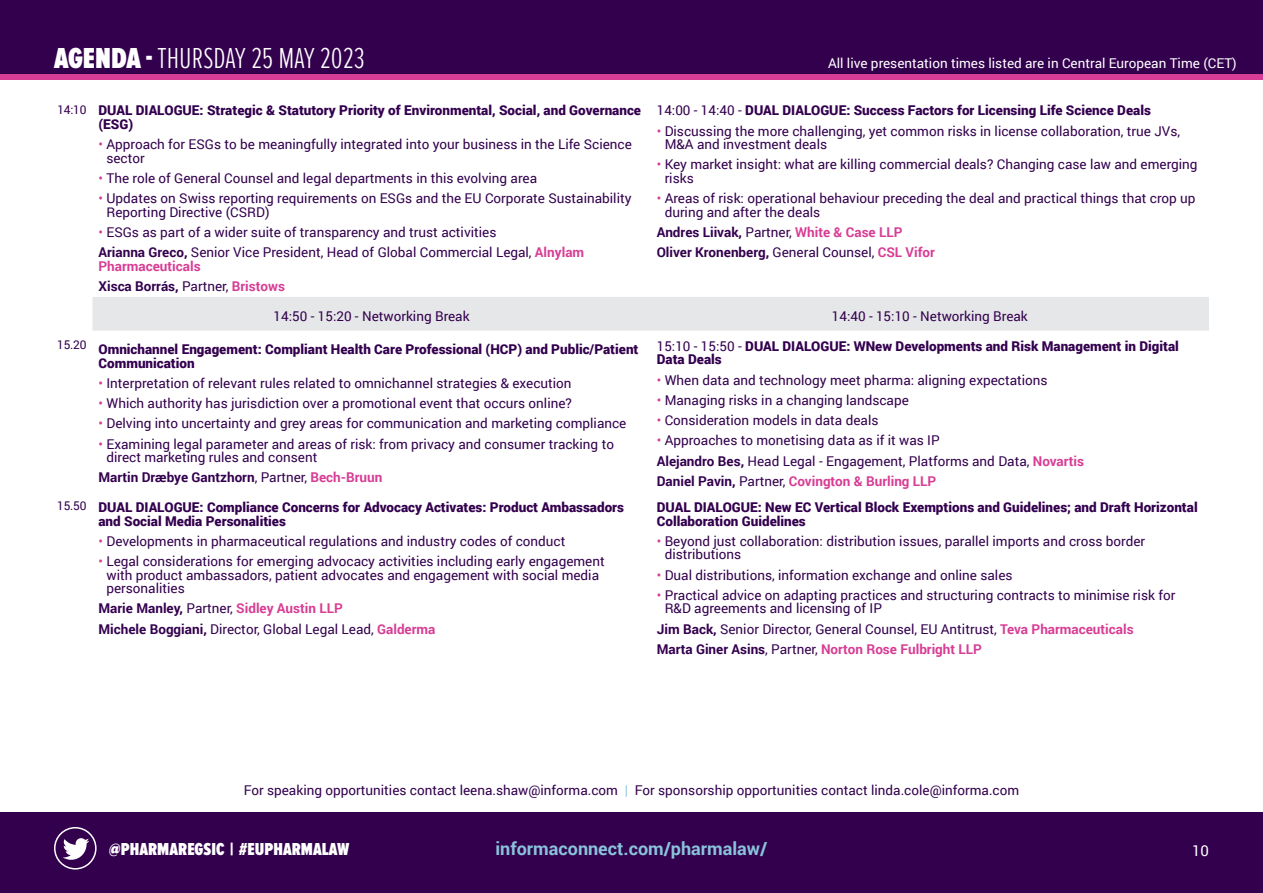
<style>
.page{position:relative;width:1263px;height:893px;background:#fff}
.page>*{position:absolute;margin:0;border:0;box-sizing:border-box;transform-origin:0 0}
.t1{font:300 30px "Proxima Nova A Ex Cn";color:#fff}
.t2{font:700 18px "Roboto";color:#89c3d9}
.t3{font:900 18px "Proxima Nova A Ex Cn";color:#fff}
.t4{font:300 17.55px "Proxima Nova A Ex Cn";color:#fff}
.t5{font:15px "Roboto";color:#fff}
.t6{font:13.5px/13.5px "Roboto";color:#33004e}
.t7{font:900 13.5px/13.5px "Roboto";color:#33004e}
.t8{font:13.5px "Roboto";color:#fff}
.t9{font:700 13.5px/20.2px "Roboto";color:#33004e}
.t10{font:700 13.5px/20.2px "Roboto";color:#d73d94}
.s1{font-weight:900}
.s2{font-weight:400;font-size:12px}
.s3{color:#d73d94}
.s4{font-weight:700}
.s5{font-weight:700;color:#d73d94}
.s6{color:#33004e}
.s7{font-weight:400;color:#33004e}
.s8{font-weight:400}
.s9{color:#89c3d9}
</style>
<div class="page">
<div style="left:0;top:813px;width:1263px;height:80px;background:#33004e"></div>
<svg style="left:63px;top:838px;width:26px;height:22px"></svg>
<div style="left:54px;top:827px;width:43px;height:42px;border:1px solid #fff;border-radius:50%"></div>
<div style="left:0;top:0;width:1263px;height:75px;background:#33004e"></div>
<div style="left:0;top:75px;width:1263px;height:5px;background:#d73d94"></div>
<div style="left:92px;top:297px;width:1117px;height:34px;background:#e6e7e8"></div>
<p class="t4" style="left:256px;top:43px;width:14px">TH</p>
<h1 class="t1" style="left:54px;top:42px;width:221px"><span class="s1">AGENDA -</span> THURSDAY 25</h1>
<h1 class="t1" style="left:354px;top:42px;width:13px">3</h1>
<p class="t8" style="left:828px;top:54px;width:410px">All live presentation times listed are in Central European Time (CET)</p>
<p class="t7" style="left:98px;top:103px;width:544px;text-indent:-41px"><span class="s2">14:10</span> DUAL DIALOGUE: Strategic &amp; Statutory Priority of Environmental, Social, and Governance (ESG)</p>
<p class="t6" style="left:106px;top:137px;width:527px;text-indent:-8px"><span class="s3">•</span> Approach for ESGs to be meaningfully integrated into your business in the Life Science sector</p>
<p class="t6" style="left:98px;top:171px;width:440px"><span class="s3">•</span> The role of General Counsel and legal departments in this evolving area</p>
<p class="t6" style="left:106px;top:191px;width:527px;text-indent:-8px"><span class="s3">•</span> Updates on Swiss reporting requirements on ESGs and the EU Corporate Sustainability<br>Reporting Directive (CSRD)</p>
<p class="t6" style="left:98px;top:221px;width:487px;line-height:20.2px"><span class="s3">•</span> ESGs as part of a wider suite of transparency and trust activities<br><span class="s4">Arianna Greco,</span> Senior Vice President, Head of Global Commercial Legal, <span class="s5">Alnylam</span></p>
<p class="t10" style="left:98px;top:255px;width:188px">Pharmaceuticals<br><span class="s6">Xisca Borrás,</span> <span class="s7">Partner,</span> Bristows</p>
<h1 class="t1" style="left:167px;top:42px;width:202px">UESDAY 18 , MAY 2020</h1>
<p class="t8" style="left:800px;top:54px;width:410px">All live presentation mes listed are in Ce tral European Time (CET)</p>
<p class="t7" style="left:657px;top:103px;width:496px"><span class="s8">14:00 - 14:40 -</span> DUAL DIALOGUE: Success Factors for Licensing Life Science Deals</p>
<p class="t6" style="left:665px;top:124px;width:517px;text-indent:-8px"><span class="s3">•</span> Discussing the more challenging, yet common risks in license collaboration, true JVs,<br>M&amp;A and investment deals</p>
<p class="t6" style="left:665px;top:157px;width:534px;text-indent:-8px"><span class="s3">•</span> Key market insight: what are killing commercial deals? Changing case law and emerging risks</p>
<p class="t6" style="left:665px;top:191px;width:532px;text-indent:-8px"><span class="s3">•</span> Areas of risk: operational behaviour preceding the deal and practical things that crop up during and after the deals</p>
<p class="t9" style="left:657px;top:221px;width:280px">Andres Liivak, <span class="s8">Partner,</span> <span class="s3">White &amp; Case LLP<br></span>Oliver Kronenberg, <span class="s8">General Counsel,</span> <span class="s3">CSL Vifor</span></p>
<p class="t6" style="left:274px;top:309px;width:198px">14:50 - 15:20 - Networking Break</p>
<p class="t6" style="left:832px;top:309px;width:198px">14:40 - 15:10 - Networking Break</p>
<p class="t7" style="left:98px;top:342px;width:541px;text-indent:-41px"><sup>15.20</sup> Omnichannel Engagement: Compliant Health Care Professional (HCP) and Public/Patient<br>Communication</p>
<p class="t6" style="left:98px;top:376px;width:475px"><span class="s3">•</span> Interpretation of relevant rules related to omnichannel strategies &amp; execution</p>
<p class="t6" style="left:98px;top:396px;width:475px"><span class="s3">•</span> Which authority has jurisdiction over a promotional event that occurs online?</p>
<p class="t6" style="left:98px;top:416px;width:529px"><span class="s3">•</span> Delving into uncertainty and grey areas for communication and marketing compliance</p>
<p class="t6" style="left:106px;top:437px;width:509px;text-indent:-8px"><span class="s3">•</span> Examining legal parameter and areas of risk: from privacy and consumer tracking to direct marketing rules and consent</p>
<p class="t9" style="left:98px;top:467px;width:285px">Martin Dræbye Gantzhorn<span class="s8">, Partner,</span> <span class="s3">Bech-Bruun</span></p>
<p class="t7" style="left:657px;top:339px;width:524px"><span class="s8">15:10 - 15:50 -</span> DUAL DIALOGUE: WNew Developments and Risk Management in Digital<br>Data Deals</p>
<p class="t6" style="left:657px;top:373px;width:392px"><span class="s3">•</span> When data and technology meet pharma: aligning expectations</p>
<p class="t6" style="left:657px;top:393px;width:254px"><span class="s3">•</span> Managing risks in a changing landscape</p>
<p class="t6" style="left:657px;top:413px;width:223px"><span class="s3">•</span> Consideration models in data deals</p>
<p class="t6" style="left:657px;top:430px;width:429px;line-height:20.2px"><span class="s3">•</span> Approaches to monetising data as if it was IP<br><span class="s4">Alejandro Bes,</span> Head Legal - Engagement, Platforms and Data, <span class="s5">Novartis<br></span><span class="s4">Daniel Pavin,</span> Partner, <span class="s5">Covington &amp; Burling LLP</span></p>
<p class="t7" style="left:98px;top:500px;width:527px;text-indent:-41px"><span class="s2">15.50</span> DUAL DIALOGUE: Compliance Concerns for Advocacy Activates: Product Ambassadors and Social Media Personalities</p>
<p class="t6" style="left:98px;top:534px;width:468px"><span class="s3">•</span> Developments in pharmaceutical regulations and industry codes of conduct</p>
<p class="t6" style="left:106px;top:554px;width:500px;text-indent:-8px"><span class="s3">•</span> Legal considerations for emerging advocacy activities including early engagement with product ambassadors, patient advocates and engagement with social media personalities</p>
<p class="t6" style="left:98px;top:598px;width:338px;line-height:20.2px"><span class="s4">Marie Manley,</span> Partner, <span class="s5">Sidley Austin LLP<br></span><span class="s4">Michele Boggiani,</span> Director, Global Legal Lead, <span class="s5">Galderma</span></p>
<p class="t7" style="left:657px;top:500px;width:542px">DUAL DIALOGUE: New EC Vertical Block Exemptions and Guidelines; and Draft Horizontal<br>Collaboration Guidelines</p>
<p class="t6" style="left:665px;top:534px;width:482px;text-indent:-8px"><span class="s3">•</span> Beyond just collaboration: distribution issues, parallel imports and cross border distributions</p>
<p class="t6" style="left:657px;top:567px;width:357px"><span class="s3">•</span> Dual distributions, information exchange and online sales</p>
<p class="t6" style="left:665px;top:588px;width:512px;text-indent:-8px"><span class="s3">•</span> Practical advice on adapting practices and structuring contracts to minimise risk for<br>R&amp;D agreements and licensing of IP</p>
<p class="t6" style="left:657px;top:618px;width:478px;line-height:20.2px"><span class="s4">Jim Back,</span> Senior Director, General Counsel, EU Antitrust, <span class="s5">Teva Pharmaceuticals<br></span><span class="s4">Marta Giner Asins</span>, Partner, <span class="s5">Norton Rose Fulbright LLP</span></p>
<p class="t6" style="left:244px;top:783px;width:777px">For speaking opportunities contact leena.shaw@informa.com <span class="s9">|</span> For sponsorship opportunities contact linda.cole@informa.com</p>
<h2 class="t3" style="left:109px;top:839px;width:242px">@PHARMAREGSIC | #EUPHARMALAW</h2>
<h2 class="t2" style="left:495px;top:836px;width:273px">informaconnect.com/pharmalaw/</h2>
<p class="t5" style="left:1192px;top:840px;width:18px">10</p>
</div>
